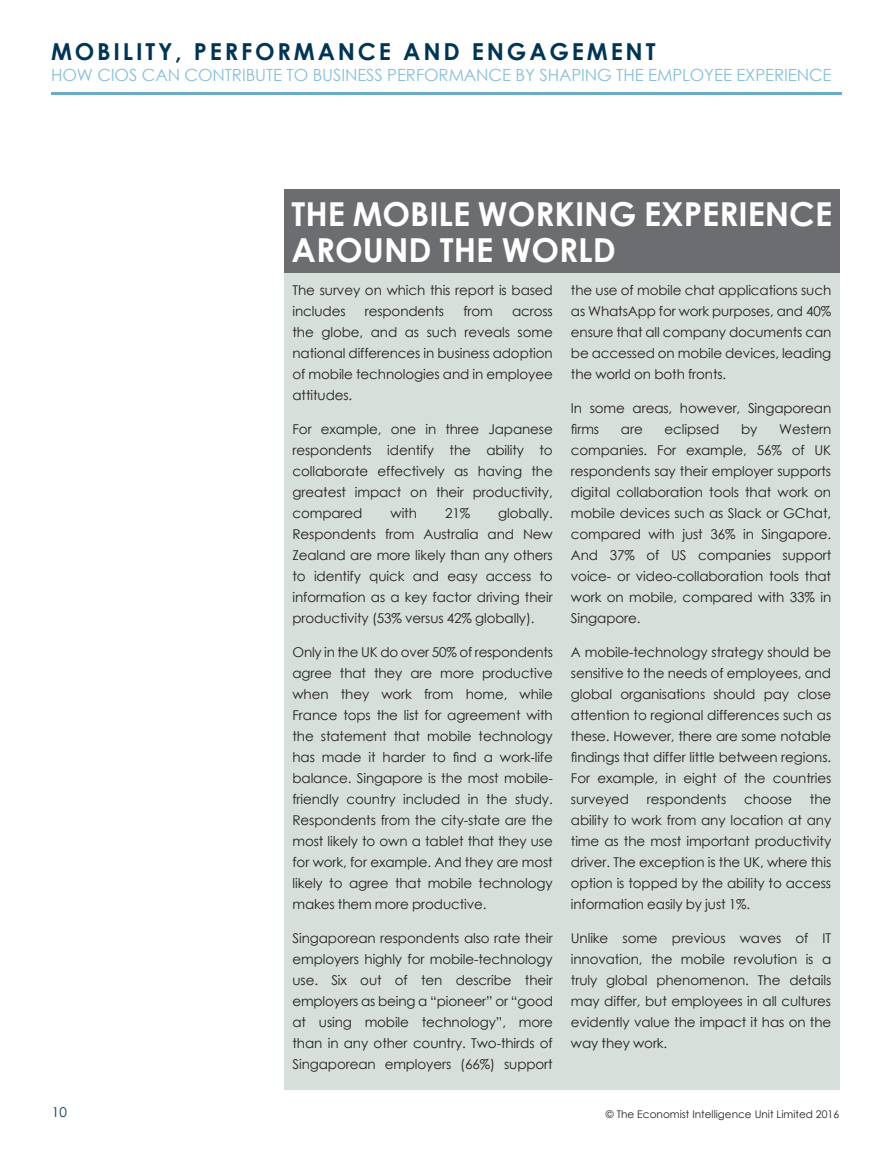
<style>
.page{position:relative;width:893px;height:1149px;background:#fff}
.page>*{position:absolute;margin:0;border:0;box-sizing:border-box;transform-origin:0 0}
.t1{font:700 33px/36px "Century Gothic";color:#fff}
.t2{font:700 23.4px "Century Gothic";letter-spacing:.12em;color:#003555}
.t3{font:16.8px "Century Gothic";letter-spacing:-.005em;color:#87c0d7}
.t4{font:13.5px/21px "Century Gothic";letter-spacing:-.01em;color:#231f20;text-align:justify}
.t5{font:13.5px "Century Gothic";color:#003555}
.t6{font:10.5px "Century Gothic";color:#231f20}
</style>
<div class="page">
<hr style="left:51px;top:92px;width:791px;height:3px;background:#6aacc8">
<div style="left:284px;top:272px;width:556px;height:817px;background:#d7dfda"></div>
<div style="left:284px;top:189px;width:556px;height:84px;background:#6c6d70"></div>
<h2 class="t2" style="left:51px;top:34px;width:606px">MOBILITY, PERFORMANCE AND ENGAGEMENT</h2>
<p class="t3" style="left:51px;top:63px;width:782px">HOW CIOS CAN CONTRIBUTE TO BUSINESS PERFORMANCE BY SHAPING THE EMPLOYEE EXPERIENCE</p>
<h1 class="t1" style="left:292px;top:194px;width:542px">THE MOBILE WORKING EXPERIENCE<br>AROUND THE WORLD</h1>
<p class="t5" style="left:52px;top:1102px;width:16px">10</p>
<p class="t4" style="left:292px;top:279px;width:262px">The survey on which this report is based includes</p>
<p class="t4" style="left:365px;top:300px;width:81px">respondents</p>
<p class="t4" style="left:463px;top:300px;width:31px">from</p>
<p class="t4" style="left:292px;top:300px;width:262px;text-indent:220px">across the globe, and as such reveals some national differences in business adoption of mobile technologies and in employee attitudes.</p>
<p class="t4" style="left:292px;top:418px;width:262px">For example, one in three Japanese respondents identify the ability to collaborate effectively as having the greatest impact on their productivity, compared</p>
<p class="t4" style="left:391px;top:502px;width:28px">with</p>
<p class="t4" style="left:445px;top:502px;width:27px">21%</p>
<p class="t4" style="left:292px;top:502px;width:262px;text-indent:206px">globally.<br>Respondents from Australia and New Zealand are more likely than any others to identify quick and easy access to information as a key factor driving their productivity (53% versus 42% globally).</p>
<p class="t4" style="left:292px;top:640px;width:262px">Only in the UK do over 50% of respondents agree that they are more productive when they work from home, while France tops the list for agreement with the statement that mobile technology has made it harder to find a work-life balance. Singapore is the most mobile&shy;friendly country included in the study.<br>Respondents from the city-state are the most likely to own a tablet that they use for work, for example. And they are most likely to agree that mobile technology makes them more productive.</p>
<p class="t4" style="left:292px;top:926px;width:262px">Singaporean respondents also rate their employers highly for mobile-technology use. Six out of ten describe their employers as being a “pioneer” or “good at using mobile technology”, more than in any other country. Two-thirds of Singaporean employers (66%) support</p>
<p class="t4" style="left:571px;top:279px;width:262px">the use of mobile chat applications such as WhatsApp for work purposes, and 40% ensure that all company documents can be accessed on mobile devices, leading the world on both fronts.</p>
<p class="t4" style="left:571px;top:397px;width:262px">In some areas, however, Singaporean firms</p>
<p class="t4" style="left:621px;top:418px;width:23px">are</p>
<p class="t4" style="left:665px;top:418px;width:56px">eclipsed</p>
<p class="t4" style="left:741px;top:418px;width:18px">by</p>
<p class="t4" style="left:571px;top:418px;width:262px;text-indent:208px">Western companies. For example, 56% of UK respondents say their employer supports digital collaboration tools that work on mobile devices such as Slack or GChat, compared with just 36% in Singapore.<br>And 37% of US companies support voice- or video-collaboration tools that work on mobile, compared with 33% in Singapore.</p>
<p class="t4" style="left:571px;top:641px;width:262px">A mobile-technology strategy should be sensitive to the needs of employees, and global organisations should pay close attention to regional differences such as these. However, there are some notable findings that differ little between regions.<br>For example, in eight of the countries surveyed</p>
<p class="t4" style="left:571px;top:788px;width:262px;text-indent:239px">the ability to work from any location at any time as the most important productivity driver. The exception is the UK, where this option is topped by the ability to access information easily by just 1%.</p>
<p class="t4" style="left:571px;top:926px;width:262px">Unlike some previous waves of IT innovation, the mobile revolution is a truly global phenomenon. The details may differ, but employees in all cultures evidently value the impact it has on the way they work.</p>
<p class="t4" style="left:647px;top:788px;width:81px">respondents</p>
<p class="t4" style="left:744px;top:788px;width:50px">choose</p>
<p class="t6" style="left:606px;top:1106px;width:235px">© The Economist Intelligence Unit Limited 2016</p>
</div>
